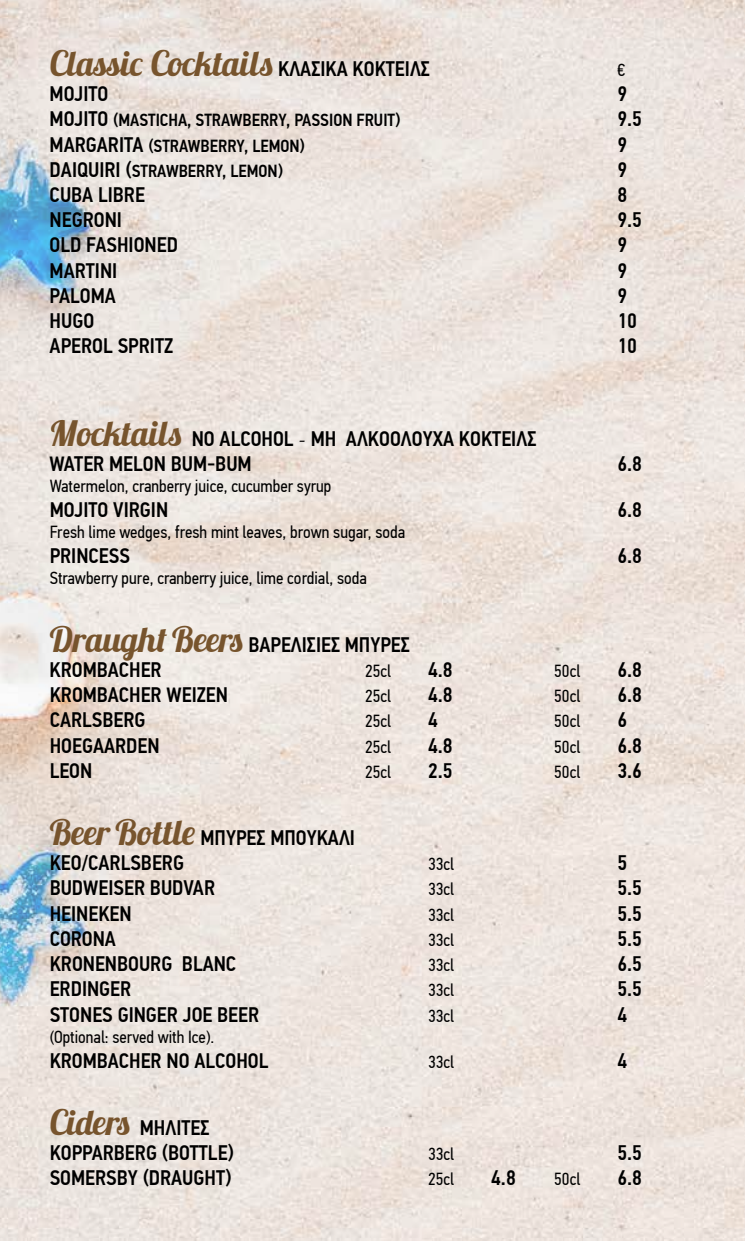
<style>
.page{position:relative;width:745px;height:1241px;background:#fff}
.page>*{position:absolute;margin:0;border:0;box-sizing:border-box;transform-origin:0 0}
.t1{font:35px "Lobster 1.3";color:#77542d}
.t2{font:500 21px/25.2px "PF Din Text Cond Pro";color:#000}
.t3{font:17.5px "PF Din Text Cond Pro";color:#000}
.t4{font:500 17.5px "PF Din Text Cond Pro";color:#000}
.s1{font-family:"PF Din Text Cond Pro";font-weight:500;font-size:21px;color:#000}
.s2{font-size:21px}
.s3{font-family:"Lobster 1.3";font-weight:400;font-size:35px;color:#77542d}
.s4{font-family:"Minion Pro";font-weight:400}
</style>
<div class="page">
<img style="left:0;top:0;width:744px;height:1240px">
<h1 class="t1" style="left:50px;top:41px;width:381px">Classic Cocktails <span class="s1">ΚΛΑΣΙΚΑ ΚΟΚΤΕΙΛΣ</span></h1>
<p class="t3" style="left:617px;top:59px;width:9px">€</p>
<p class="t2" style="left:50px;top:81px;width:60px">MOJITO</p>
<p class="t2" style="left:617px;top:81px;width:11px">9</p>
<p class="t4" style="left:50px;top:110px;width:352px"><span class="s2">MOJITO</span> (MASTICHA, STRAWBERRY, PASSION FRUIT)</p>
<p class="t2" style="left:617px;top:107px;width:26px">9.5</p>
<p class="t4" style="left:50px;top:135px;width:256px"><span class="s2">MARGARITA</span> (STRAWBERRY, LEMON)</p>
<p class="t2" style="left:617px;top:132px;width:11px">9</p>
<p class="t4" style="left:50px;top:160px;width:234px"><span class="s2">DAIQUIRI (</span>STRAWBERRY, LEMON)</p>
<p class="t2" style="left:617px;top:157px;width:11px">9</p>
<p class="t2" style="left:50px;top:182px;width:97px">CUBA LIBRE</p>
<p class="t2" style="left:617px;top:182px;width:11px">8</p>
<p class="t2" style="left:50px;top:207px;width:74px">NEGRONI</p>
<p class="t2" style="left:617px;top:207px;width:26px">9.5</p>
<p class="t2" style="left:50px;top:233px;width:130px">OLD FASHIONED</p>
<p class="t2" style="left:617px;top:233px;width:11px">9</p>
<p class="t2" style="left:50px;top:258px;width:69px">MARTINI</p>
<p class="t2" style="left:617px;top:258px;width:11px">9</p>
<p class="t2" style="left:50px;top:283px;width:68px">PALOMA</p>
<p class="t2" style="left:617px;top:283px;width:11px">9</p>
<p class="t2" style="left:50px;top:308px;width:46px">HUGO</p>
<p class="t2" style="left:617px;top:308px;width:21px">10</p>
<p class="t2" style="left:50px;top:333px;width:125px">APEROL SPRITZ</p>
<p class="t2" style="left:617px;top:333px;width:21px">10</p>
<p class="t2" style="left:50px;top:426px;width:488px"><span class="s3">Mocktails</span> NO ALCOHOL <span class="s4">-</span> ΜΗ ΑΛΚΟΟΛΟΥΧΑ ΚΟΚΤΕΙΛΣ<br>WATER MELON BUM-BUM</p>
<p class="t2" style="left:617px;top:451px;width:26px">6.8</p>
<p class="t3" style="left:50px;top:475px;width:283px">Watermelon, cranberry juice, cucumber syrup</p>
<p class="t2" style="left:50px;top:497px;width:120px">MOJITO VIRGIN</p>
<p class="t2" style="left:617px;top:497px;width:26px">6.8</p>
<p class="t3" style="left:50px;top:521px;width:357px">Fresh lime wedges, fresh mint leaves, brown sugar, soda</p>
<p class="t2" style="left:50px;top:543px;width:82px">PRINCESS</p>
<p class="t2" style="left:617px;top:543px;width:26px">6.8</p>
<p class="t3" style="left:50px;top:568px;width:318px">Strawberry pure, cranberry juice, lime cordial, soda</p>
<p class="t2" style="left:50px;top:632px;width:361px"><span class="s3">DraughtBeers</span> ΒΑΡΕΛΊΣΙΕΣ ΜΠΎΡΕΣ<br>KROMBACHER</p>
<p class="t3" style="left:365px;top:660px;width:28px">25cl</p>
<p class="t2" style="left:428px;top:657px;width:26px">4.8</p>
<p class="t3" style="left:554px;top:660px;width:28px">50cl</p>
<p class="t2" style="left:617px;top:657px;width:26px">6.8</p>
<p class="t2" style="left:50px;top:682px;width:180px">KROMBACHER WEIZEN</p>
<p class="t3" style="left:365px;top:685px;width:28px">25cl</p>
<p class="t2" style="left:428px;top:682px;width:26px">4.8</p>
<p class="t3" style="left:554px;top:685px;width:28px">50cl</p>
<p class="t2" style="left:617px;top:682px;width:26px">6.8</p>
<p class="t2" style="left:50px;top:707px;width:97px">CARLSBERG</p>
<p class="t3" style="left:365px;top:710px;width:28px">25cl</p>
<p class="t2" style="left:428px;top:707px;width:11px">4</p>
<p class="t3" style="left:554px;top:710px;width:28px">50cl</p>
<p class="t2" style="left:617px;top:707px;width:11px">6</p>
<p class="t2" style="left:50px;top:732px;width:111px">HOEGAARDEN</p>
<p class="t3" style="left:365px;top:736px;width:28px">25cl</p>
<p class="t2" style="left:428px;top:732px;width:26px">4.8</p>
<p class="t3" style="left:554px;top:736px;width:28px">50cl</p>
<p class="t2" style="left:617px;top:732px;width:26px">6.8</p>
<p class="t2" style="left:50px;top:758px;width:44px">LEON</p>
<p class="t3" style="left:365px;top:761px;width:28px">25cl</p>
<p class="t2" style="left:428px;top:758px;width:26px">2.5</p>
<p class="t3" style="left:554px;top:761px;width:28px">50cl</p>
<p class="t2" style="left:617px;top:758px;width:26px">3.6</p>
<p class="t2" style="left:50px;top:825px;width:307px"><span class="s3">BeerBottle</span> ΜΠΥΡΕΣ ΜΠΟΥΚΆΛΙ<br>KEO/CARLSBERG</p>
<p class="t3" style="left:428px;top:853px;width:28px">33cl</p>
<p class="t2" style="left:617px;top:850px;width:11px">5</p>
<p class="t2" style="left:50px;top:875px;width:167px">BUDWEISER BUDVAR</p>
<p class="t3" style="left:428px;top:878px;width:28px">33cl</p>
<p class="t2" style="left:617px;top:875px;width:26px">5.5</p>
<p class="t2" style="left:50px;top:900px;width:83px">HEINEKEN</p>
<p class="t3" style="left:428px;top:904px;width:28px">33cl</p>
<p class="t2" style="left:617px;top:900px;width:26px">5.5</p>
<p class="t2" style="left:50px;top:926px;width:68px">CORONA</p>
<p class="t3" style="left:428px;top:929px;width:28px">33cl</p>
<p class="t2" style="left:617px;top:926px;width:26px">5.5</p>
<p class="t2" style="left:50px;top:951px;width:188px">KRONENBOURG BLANC</p>
<p class="t3" style="left:428px;top:954px;width:28px">33cl</p>
<p class="t2" style="left:617px;top:951px;width:26px">6.5</p>
<p class="t2" style="left:50px;top:976px;width:83px">ERDINGER</p>
<p class="t3" style="left:428px;top:979px;width:28px">33cl</p>
<p class="t2" style="left:617px;top:976px;width:26px">5.5</p>
<p class="t2" style="left:50px;top:1001px;width:211px">STONES GINGER JOE BEER</p>
<p class="t3" style="left:428px;top:1004px;width:28px">33cl</p>
<p class="t2" style="left:617px;top:1001px;width:11px">4</p>
<p class="t3" style="left:50px;top:1025px;width:166px">(Optional: served with Ice).</p>
<p class="t2" style="left:50px;top:1047px;width:220px">KROMBACHER NO ALCOHOL</p>
<p class="t3" style="left:428px;top:1051px;width:28px">33cl</p>
<p class="t2" style="left:617px;top:1047px;width:11px">4</p>
<p class="t2" style="left:50px;top:1115px;width:185px"><span class="s3">Ciders</span> ΜΗΛΊΤΕΣ<br>KOPPARBERG (BOTTLE)</p>
<p class="t3" style="left:428px;top:1143px;width:28px">33cl</p>
<p class="t2" style="left:617px;top:1140px;width:26px">5.5</p>
<p class="t2" style="left:50px;top:1165px;width:183px">SOMERSBY (DRAUGHT)</p>
<p class="t3" style="left:428px;top:1168px;width:28px">25cl</p>
<p class="t2" style="left:491px;top:1165px;width:26px">4.8</p>
<p class="t3" style="left:554px;top:1168px;width:28px">50cl</p>
<p class="t2" style="left:617px;top:1165px;width:26px">6.8</p>
</div>
